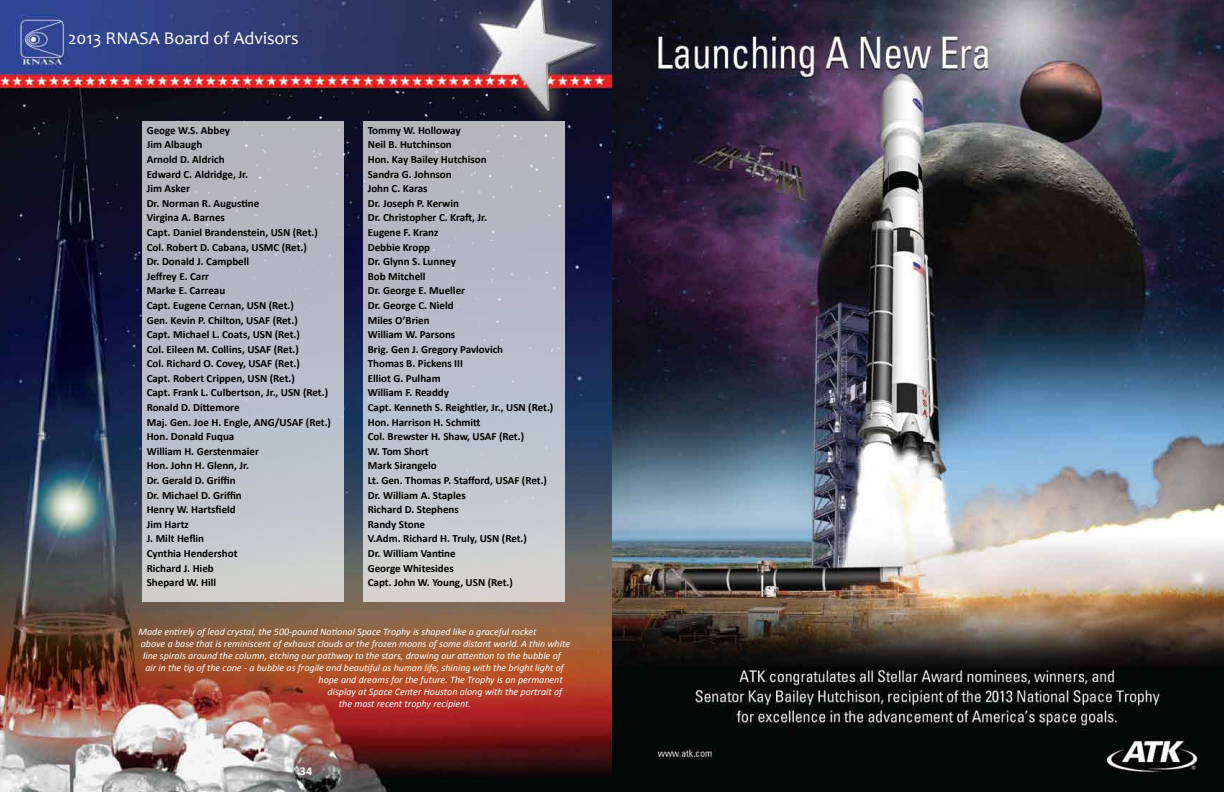
<style>
.page{position:relative;width:1224px;height:792px;background:#fff}
.page>*{position:absolute;margin:0;border:0;box-sizing:border-box;transform-origin:0 0}
.t1{font:18px "Candara";color:#fff}
.t2{font:700 12px "Calibri";color:#fff}
.t3{font:700 11px/14.6px "Calibri";color:#000}
.t4{font:italic 10px "Calibri";color:#fff}
</style>
<div class="page">
<img style="left:0;top:0;width:1224px;height:792px">
<div style="left:142px;top:121px;width:202px;height:481px;background:linear-gradient(to bottom,#b0b0bd,#c7ccd1)"></div>
<div style="left:363px;top:121px;width:202px;height:481px;background:linear-gradient(to bottom,#afafbe,#cbd0d4)"></div>
<h1 class="t1" style="left:68px;top:27px;width:232px">2013 RNASA Board of Advisors</h1>
<p class="t3" style="left:147px;top:123px;width:186px">Geoge W.S. Abbey<br>Jim Albaugh<br>Arnold D. Aldrich<br>Edward C. Aldridge, Jr.<br>Jim Asker<br>Dr. Norman R. Augustine<br>Virgina A. Barnes<br>Capt. Daniel Brandenstein, USN (Ret.)<br>Col. Robert D. Cabana, USMC (Ret.)<br>Dr. Donald J. Campbell<br>Jeffrey E. Carr<br>Marke E. Carreau<br>Capt. Eugene Cernan, USN (Ret.)<br>Gen. Kevin P. Chilton, USAF (Ret.)<br>Capt. Michael L. Coats, USN (Ret.)<br>Col. Eileen M. Collins, USAF (Ret.)<br>Col. Richard O. Covey, USAF (Ret.)<br>Capt. Robert Crippen, USN (Ret.)<br>Capt. Frank L. Culbertson, Jr., USN (Ret.)<br>Ronald D. Dittemore<br>Maj. Gen. Joe H. Engle, ANG/USAF (Ret.)<br>Hon. Donald Fuqua<br>William H. Gerstenmaier<br>Hon. John H. Glenn, Jr.<br>Dr. Gerald D. Griffin<br>Dr. Michael D. Griffin<br>Henry W. Hartsfield<br>Jim Hartz<br>J. Milt Heflin<br>Cynthia Hendershot<br>Richard J. Hieb<br>Shepard W. Hill</p>
<p class="t3" style="left:368px;top:123px;width:187px">Tommy W. Holloway<br>Neil B. Hutchinson<br>Hon. Kay Bailey Hutchison<br>Sandra G. Johnson<br>John C. Karas<br>Dr. Joseph P. Kerwin<br>Dr. Christopher C. Kraft, Jr.<br>Eugene F. Kranz<br>Debbie Kropp<br>Dr. Glynn S. Lunney<br>Bob Mitchell<br>Dr. George E. Mueller<br>Dr. George C. Nield<br>Miles O’Brien<br>William W. Parsons<br>Brig. Gen J. Gregory Pavlovich<br>Thomas B. Pickens III<br>Elliot G. Pulham<br>William F. Readdy<br>Capt. Kenneth S. Reightler, Jr., USN (Ret.)<br>Hon. Harrison H. Schmitt<br>Col. Brewster H. Shaw, USAF (Ret.)<br>W. Tom Short<br>Mark Sirangelo<br>Lt. Gen. Thomas P. Stafford, USAF (Ret.)<br>Dr. William A. Staples<br>Richard D. Stephens<br>Randy Stone<br>V.Adm. Richard H. Truly, USN (Ret.)<br>Dr. William Vantine<br>George Whitesides<br>Capt. John W. Young, USN (Ret.)</p>
<p class="t4" style="left:139px;top:624px;width:399px">Made entirely of lead crystal, the 500-pound National Space Trophy is shaped like a graceful rocket</p>
<p class="t4" style="left:141px;top:636px;width:431px">above a base that is reminiscent of exhaust clouds or the frozen moons of some distant world. A thin white</p>
<p class="t4" style="left:143px;top:648px;width:419px">line spirals around the column, etching our pathway to the stars, drawing our attention to the bubble of</p>
<p class="t4" style="left:145px;top:660px;width:420px">air in the tip of the cone - a bubble as fragile and beautiful as human life, shining with the bright light of</p>
<p class="t4" style="left:319px;top:672px;width:246px">hope and dreams for the future. The Trophy is on permanent</p>
<p class="t4" style="left:328px;top:684px;width:236px">display at Space Center Houston along with the portrait of</p>
<p class="t4" style="left:339px;top:696px;width:134px">the most recent trophy recipient.</p>
<p class="t2" style="left:300px;top:763px;width:14px">34</p>
</div>
